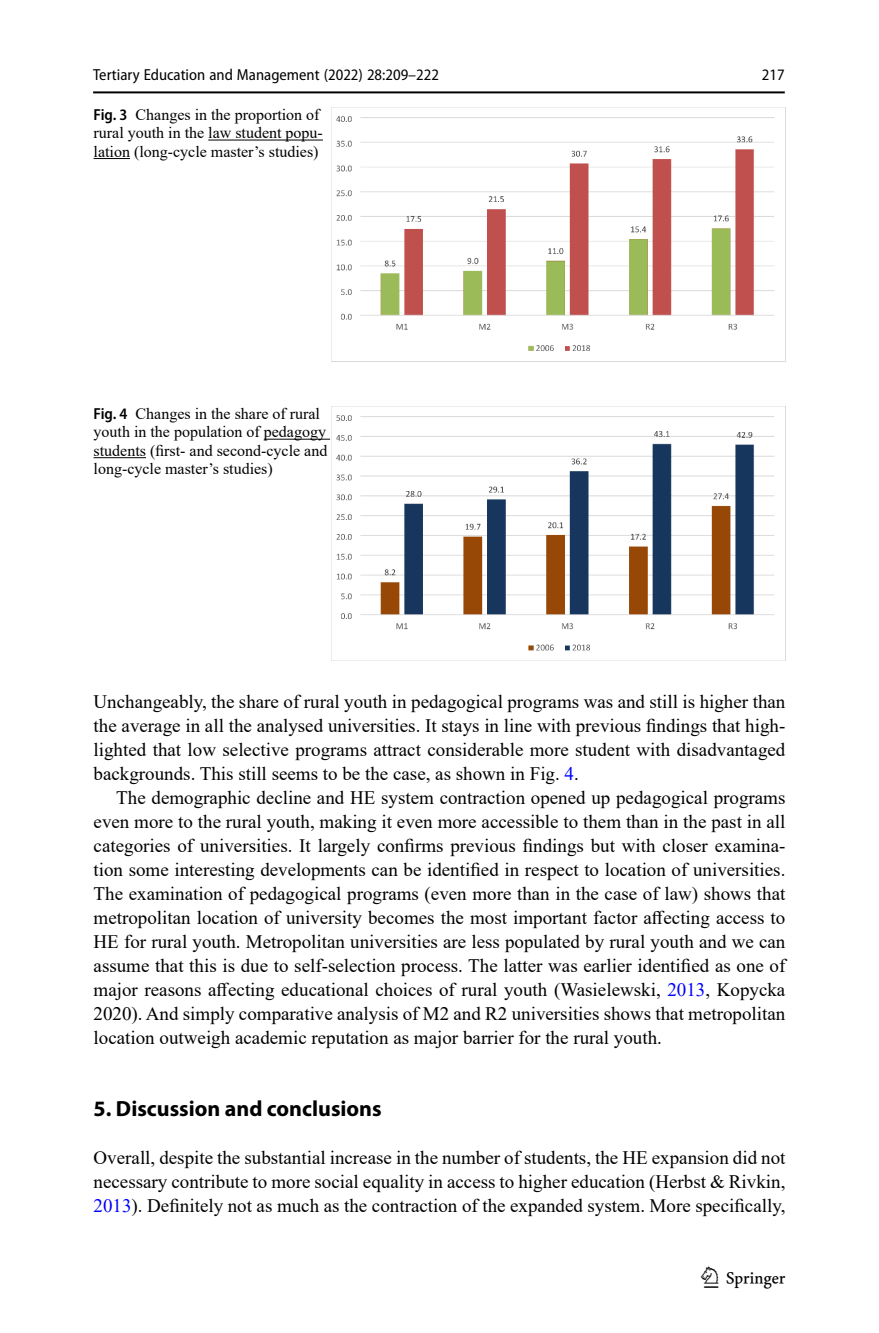
<style>
.page{position:relative;width:879px;height:1333px;background:#fff}
.page>*{position:absolute;margin:0;border:0;box-sizing:border-box;transform-origin:0 0}
.t1{font:30px "Springnew";color:#000}
.Head_1{font:700 22px "Myriad Pro";color:#000}
.Body_Text_Indent{font:19px/24px "Times New Roman";color:#000;text-align:justify}
.Body_Text{font:19px/24px "Times New Roman";color:#000;text-align:justify}
.Figure_Caption_Side{font:16px/18.4px "Times New Roman";color:#000}
.t2{font:semi-condensed 16px "Myriad Pro";color:#000}
.s1{font-family:"Myriad Pro";font-weight:600;font-stretch:semi-condensed}
.s2{color:#00f}
</style>
<div class="page">
<hr style="left:93px;top:91px;width:692px;height:2px;background:#000">
<img style="left:336px;top:415px;width:439px;height:236px">
<hr style="left:264px;top:438px;width:66px;height:1px;background:#000">
<hr style="left:94px;top:457px;width:52px;height:1px;background:#000">
<img style="left:332px;top:116px;width:453px;height:246px">
<hr style="left:208px;top:139px;width:115px;height:1px;background:#000">
<hr style="left:94px;top:158px;width:36px;height:1px;background:#000">
<p class="t2" style="left:93px;top:66px;width:347px">Tertiary Education and Management (2022) 28:209–222</p>
<p class="Figure_Caption_Side" style="left:94px;top:105px;width:231px"><span class="s1">Fig. 3</span> Changes in the proportion of rural youth in the law student popu&shy;lation (long-cycle master’s studies)</p>
<p class="Figure_Caption_Side" style="left:94px;top:404px;width:235px"><span class="s1">Fig. 4</span> Changes in the share of rural youth in the population of pedagogy students (first- and second-cycle and long-cycle master’s studies)</p>
<p class="t2" style="left:762px;top:66px;width:24px">217</p>
<p class="Body_Text_Indent" style="left:94px;top:689px;width:693px">Unchangeably, the share of rural youth in pedagogical programs was and still is higher than the average in all the analysed universities. It stays in line with previous findings that high&shy;lighted that low selective programs attract considerable more student with disadvantaged backgrounds. This still seems to be the case, as shown in Fig. <span class="s2">4</span>.</p>
<p class="Body_Text_Indent" style="left:94px;top:785px;width:693px;text-indent:23px">The demographic decline and HE system contraction opened up pedagogical programs even more to the rural youth, making it even more accessible to them than in the past in all categories of universities. It largely confirms previous findings but with closer examina&shy;tion some interesting developments can be identified in respect to location of universities.<br>The examination of pedagogical programs (even more than in the case of law) shows that metropolitan location of university becomes the most important factor affecting access to HE for rural youth. Metropolitan universities are less populated by rural youth and we can assume that this is due to self-selection process. The latter was earlier identified as one of major reasons affecting educational choices of rural youth (Wasielewski, <span class="s2">2013</span>, Kopycka 2020). And simply comparative analysis of M2 and R2 universities shows that metropolitan location outweigh academic reputation as major barrier for the rural youth.</p>
<p class="Head_1" style="left:94px;top:1094px;width:290px">5. Discussion and conclusions</p>
<p class="Body_Text" style="left:94px;top:1145px;width:693px">Overall, despite the substantial increase in the number of students, the HE expansion did not necessary contribute to more social equality in access to higher education (Herbst &amp; Rivkin, <span class="s2">2013</span>). Definitely not as much as the contraction of the expanded system. More specifically,</p>
<h1 class="t1" style="left:704px;top:1260px;width:83px">1 3</h1>
</div>
